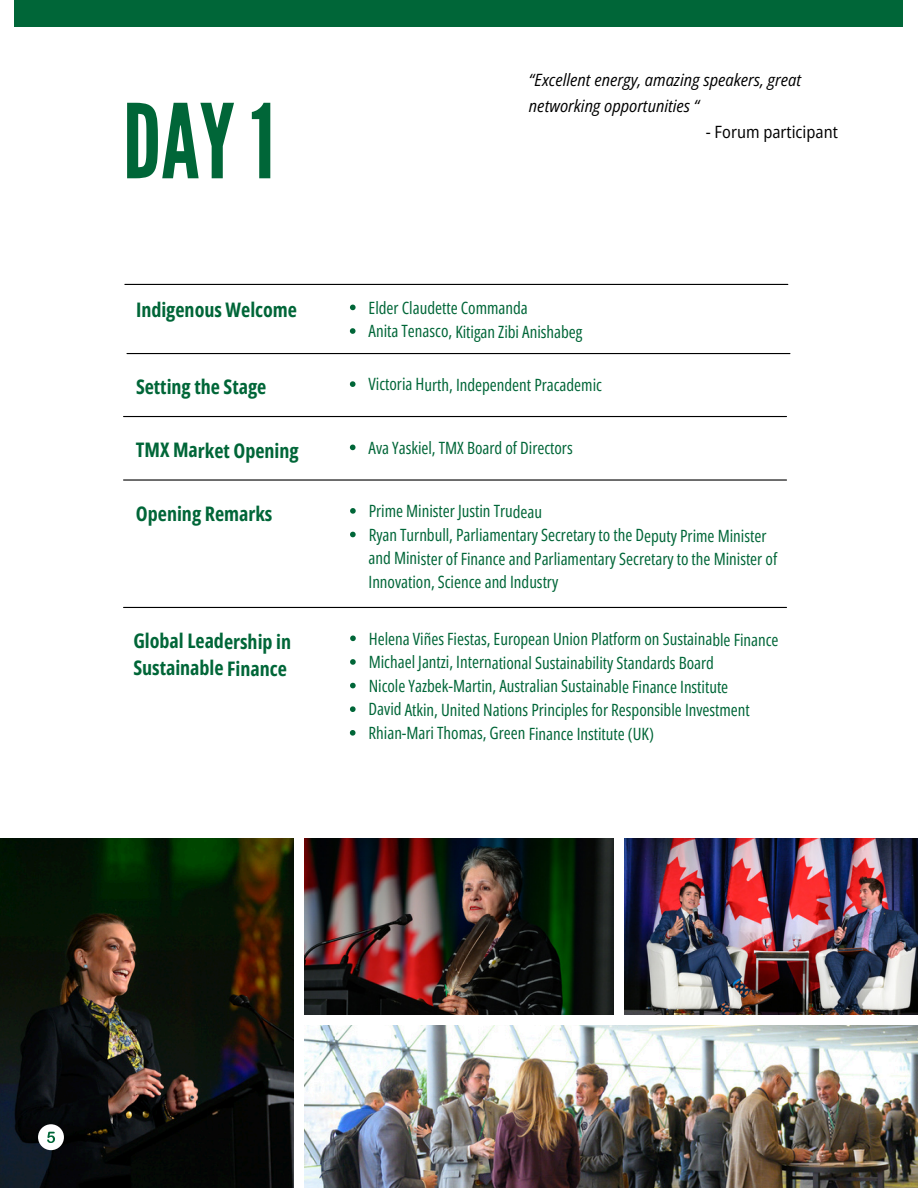
<style>
.page{position:relative;width:918px;height:1188px;background:#fff}
.page>*{position:absolute;margin:0;border:0;box-sizing:border-box;transform-origin:0 0}
.t1{font:102.75px "League Gothic";color:#006638}
.t2{font:700 20.1px/27px "Open Sans Condensed";letter-spacing:-.005em;color:#006638}
.t3{font:16.95px/23.5px "Open Sans Condensed";letter-spacing:-.005em;color:#006638}
.t4{font:italic semi-condensed 16.95px/25.8px "Open Sans";color:#000}
.t5{font:semi-condensed 16.95px "Open Sans";color:#000}
</style>
<div class="page">
<img style="left:0;top:839px;width:294px;height:349px">
<img style="left:305px;top:839px;width:308px;height:175px">
<img style="left:624px;top:839px;width:294px;height:175px">
<img style="left:305px;top:1025px;width:613px;height:163px">
<div style="left:15px;top:0;width:888px;height:27px;background:#006638"></div>
<hr style="left:125px;top:284px;width:663px;height:1px;background:#000">
<hr style="left:127px;top:353px;width:663px;height:1px;background:#000">
<hr style="left:124px;top:416px;width:663px;height:1px;background:#000">
<hr style="left:124px;top:479px;width:663px;height:2px;background:#000">
<hr style="left:124px;top:607px;width:663px;height:1px;background:#000">
<svg style="left:350px;top:305px;width:6px;height:5px"></svg>
<svg style="left:350px;top:328px;width:6px;height:6px"></svg>
<svg style="left:350px;top:445px;width:6px;height:5px"></svg>
<svg style="left:350px;top:381px;width:6px;height:6px"></svg>
<svg style="left:350px;top:508px;width:6px;height:6px"></svg>
<svg style="left:350px;top:532px;width:6px;height:5px"></svg>
<svg style="left:350px;top:635px;width:6px;height:6px"></svg>
<svg style="left:350px;top:659px;width:6px;height:6px"></svg>
<svg style="left:350px;top:683px;width:6px;height:5px"></svg>
<svg style="left:350px;top:706px;width:6px;height:6px"></svg>
<svg style="left:350px;top:730px;width:6px;height:6px"></svg>
<div style="left:38px;top:1124px;width:26px;height:26px;background:#fff;border-radius:50%"></div>
<svg style="left:47px;top:1132px;width:8px;height:11px"></svg>
<h1 class="t1" style="left:123px;top:82px;width:153px">DAY1</h1>
<p class="t4" style="left:529px;top:67px;width:274px">“Excellent energy, amazing speakers, great networking opportunities “</p>
<p class="t5" style="left:706px;top:120px;width:134px">- Forum participant</p>
<p class="t2" style="left:136px;top:296px;width:163px">Indigenous Welcome</p>
<h2 class="t3" style="left:369px;top:295px;width:161px">Elder Claudette Commanda</h2>
<p class="t3" style="left:369px;top:319px;width:215px">Anita Tenasco, Kitigan Zibi Anishabeg</p>
<p class="t2" style="left:136px;top:373px;width:132px">Setting the Stage</p>
<p class="t3" style="left:369px;top:372px;width:235px">Victoria Hurth, Independent Pracademic</p>
<h2 class="t2" style="left:136px;top:436px;width:164px">TMX Market Opening</h2>
<p class="t3" style="left:369px;top:436px;width:206px">Ava Yaskiel, TMX Board of Directors</p>
<p class="t2" style="left:136px;top:500px;width:138px">Opening Remarks</p>
<p class="t3" style="left:369px;top:499px;width:175px">Prime Minister Justin Trudeau</p>
<h2 class="t3" style="left:369px;top:523px;width:410px">Ryan Turnbull, Parliamentary Secretary to the Deputy Prime Minister and Minister of Finance and Parliamentary Secretary to the Minister of<br>Innovation, Science and Industry</h2>
<h2 class="t2" style="left:133px;top:627px;width:159px">Global Leadership in<br>Sustainable Finance</h2>
<p class="t3" style="left:369px;top:627px;width:411px">Helena Viñes Fiestas, European Union Platform on Sustainable Finance</p>
<h2 class="t3" style="left:369px;top:650px;width:347px">Michael Jantzi, International Sustainability Standards Board</h2>
<p class="t3" style="left:369px;top:674px;width:361px">Nicole Yazbek-Martin, Australian Sustainable Finance Institute</p>
<p class="t3" style="left:369px;top:698px;width:383px">David Atkin, United Nations Principles for Responsible Investment</p>
<p class="t3" style="left:369px;top:721px;width:287px">Rhian-Mari Thomas, Green Finance Institute (UK)</p>
</div>
